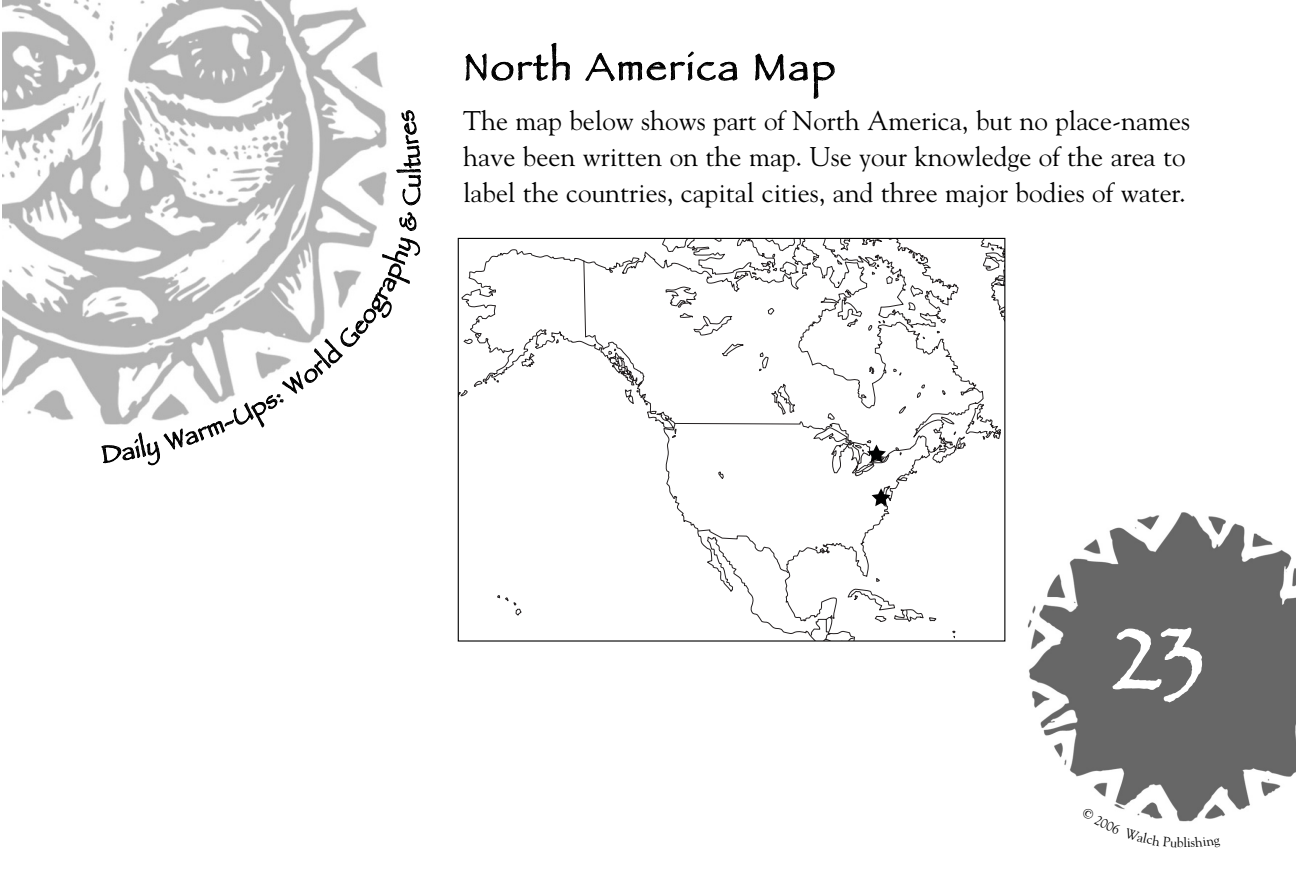
<style>
.page{position:relative;width:1296px;height:891px;background:#fff}
.page>*{position:absolute;margin:0;border:0;box-sizing:border-box;transform-origin:0 0}
.t1{font:88.65px "Papyrus";color:#fff}
.t2{font:38.25px "Papyrus";letter-spacing:.065em;color:#000}
.t3{font:27px/36px "Goudy";color:#000}
</style>
<div class="page">
<img style="left:1027px;top:512px;width:269px;height:305px">
<img style="left:3px;top:0;width:384px;height:420px">
<svg style="left:460px;top:240px;width:543px;height:400px"></svg>
<svg style="left:872px;top:488px;width:19px;height:18px"></svg>
<svg style="left:867px;top:445px;width:19px;height:18px"></svg>
<svg style="left:101px;top:237px;width:286px;height:188px"></svg>
<svg style="left:1082px;top:807px;width:139px;height:15px"></svg>
<h2 class="t2" style="left:464px;top:44px;width:373px">North America Map</h2>
<p class="t3" style="left:463px;top:104px;width:729px">The map below shows part of North America, but no place-names have been written on the map. Use your knowledge of the area to label the countries, capital cities, and three major bodies of water.</p>
<h1 class="t1" style="left:1114px;top:605px;width:92px">23</h1>
</div>
